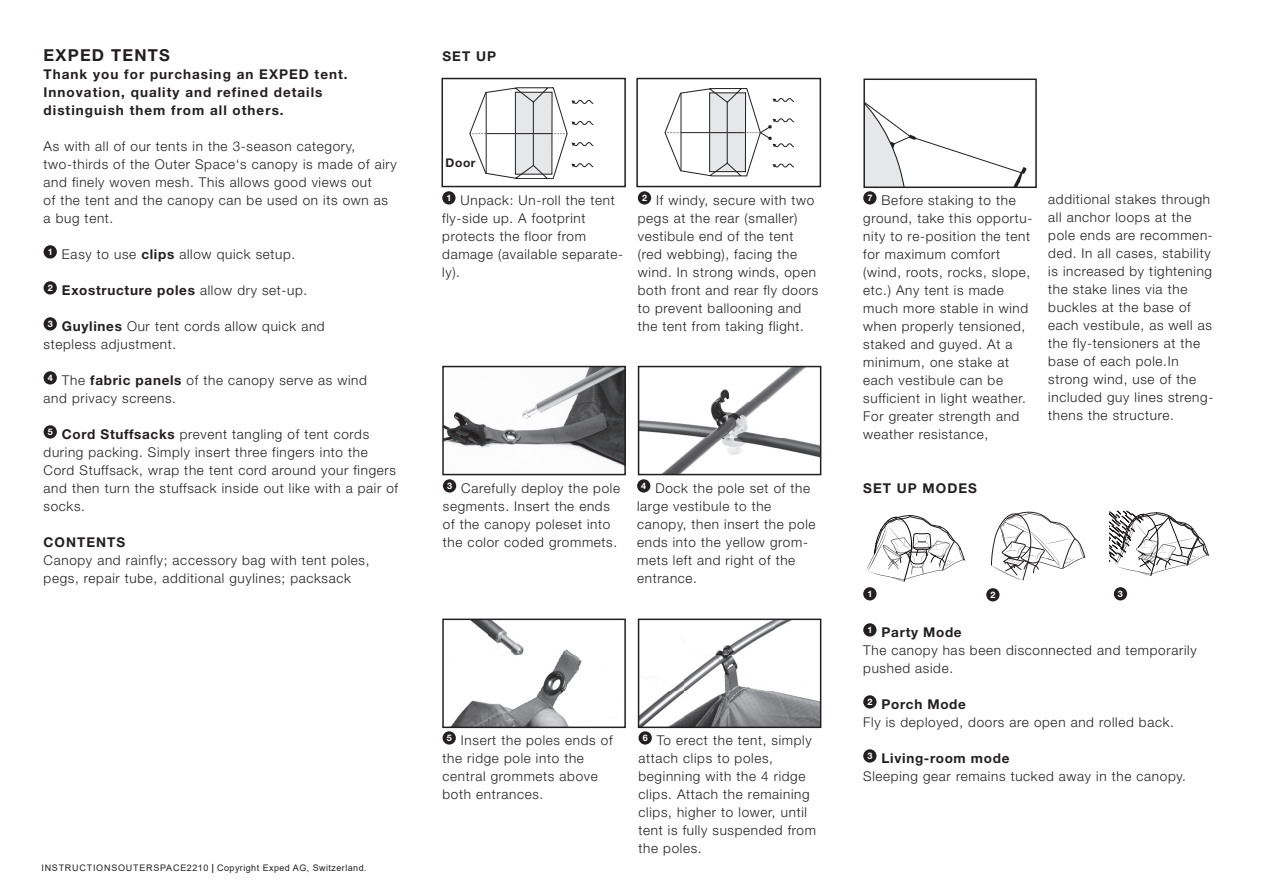
<style>
.page{position:relative;width:1263px;height:893px;background:#fff}
.page>*{position:absolute;margin:0;border:0;box-sizing:border-box;transform-origin:0 0}
.t1{font:700 16.5px "Helvetica Neue LT";letter-spacing:.075em;color:#231f20}
.t2{font:300 13.5px/18px "Helvetica Neue LT";letter-spacing:.05em;color:#231f20}
.t3{font:700 13.5px/18px "Helvetica Neue LT";letter-spacing:.075em;color:#231f20}
.t4{font:700 13.5px "Helvetica Neue LT";letter-spacing:.05em;color:#231f20}
.t5{font:700 12px "Helvetica Neue LT";color:#231f20}
.t6{font:9px "Arial";letter-spacing:.05em;color:#231f20}
.t7{font:700 9px "Helvetica Neue LT";color:#fff}
.s1{font-weight:700}
.s2{font-weight:300}
.s3{font-family:"Helvetica Neue LT";font-weight:700}
</style>
<div class="page">
<div style="left:44px;top:245px;width:13px;height:14px;background:#231f20;border-radius:50%"></div>
<div style="left:44px;top:281px;width:13px;height:14px;background:#231f20;border-radius:50%"></div>
<div style="left:44px;top:317px;width:13px;height:14px;background:#231f20;border-radius:50%"></div>
<div style="left:44px;top:371px;width:13px;height:14px;background:#231f20;border-radius:50%"></div>
<div style="left:44px;top:425px;width:13px;height:14px;background:#231f20;border-radius:50%"></div>
<div style="left:442px;top:191px;width:13px;height:14px;background:#231f20;border-radius:50%"></div>
<svg style="left:469px;top:87px;width:124px;height:92px"></svg>
<div style="left:441px;top:78px;width:185px;height:109px;border:2px solid #231f20"></div>
<div style="left:638px;top:191px;width:13px;height:14px;background:#231f20;border-radius:50%"></div>
<div style="left:637px;top:479px;width:13px;height:14px;background:#231f20;border-radius:50%"></div>
<div style="left:638px;top:731px;width:14px;height:14px;background:#231f20;border-radius:50%"></div>
<div style="left:863px;top:191px;width:13px;height:14px;background:#231f20;border-radius:50%"></div>
<div style="left:443px;top:731px;width:13px;height:14px;background:#231f20;border-radius:50%"></div>
<svg style="left:665px;top:88px;width:129px;height:88px"></svg>
<div style="left:636px;top:78px;width:185px;height:109px;border:2px solid #231f20"></div>
<div style="left:443px;top:479px;width:13px;height:14px;background:#231f20;border-radius:50%"></div>
<div style="left:863px;top:623px;width:13px;height:14px;background:#231f20;border-radius:50%"></div>
<div style="left:863px;top:695px;width:13px;height:14px;background:#231f20;border-radius:50%"></div>
<div style="left:863px;top:749px;width:13px;height:14px;background:#231f20;border-radius:50%"></div>
<div style="left:863px;top:587px;width:13px;height:13px;background:#231f20;border-radius:50%"></div>
<div style="left:986px;top:588px;width:13px;height:13px;background:#231f20;border-radius:50%"></div>
<div style="left:1114px;top:587px;width:13px;height:13px;background:#231f20;border-radius:50%"></div>
<svg style="left:866px;top:515px;width:99px;height:67px"></svg>
<svg style="left:991px;top:511px;width:94px;height:70px"></svg>
<svg style="left:1109px;top:511px;width:100px;height:65px"></svg>
<img style="left:445px;top:369px;width:178px;height:97px">
<div style="left:442px;top:366px;width:184px;height:109px;border:2px solid #231f20"></div>
<img style="left:452px;top:622px;width:135px;height:103px">
<div style="left:442px;top:619px;width:184px;height:109px;border:2px solid #231f20"></div>
<img style="left:641px;top:622px;width:177px;height:103px">
<div style="left:638px;top:619px;width:183px;height:109px;border:2px solid #231f20"></div>
<img style="left:641px;top:369px;width:177px;height:103px">
<div style="left:638px;top:366px;width:183px;height:109px;border:2px solid #231f20"></div>
<svg style="left:866px;top:103px;width:161px;height:82px"></svg>
<div style="left:863px;top:79px;width:174px;height:109px;border:2px solid #231f20"></div>
<p class="t1" style="left:44px;top:44px;width:128px">EXPED TENTS</p>
<p class="t3" style="left:44px;top:64px;width:306px">Thank you for purchasing an EXPED tent.<br>Innovation, quality and refined details distinguish them from all others.</p>
<p class="t2" style="left:44px;top:136px;width:355px">As with all of our tents in the 3-season category, two-thirds of the Outer Space‘s canopy is made of airy and finely woven mesh. This allows good views out<br>of the tent and the canopy can be used on its own as a bug tent.</p>
<p class="t2" style="left:48px;top:244px;width:249px"><sup>1</sup> Easy to use <span class="s1">clips</span> allow quick setup.</p>
<p class="t4" style="left:48px;top:281px;width:261px"><sup>2</sup> Exostructure poles <span class="s2">allow dry set-up.</span></p>
<p class="t2" style="left:44px;top:316px;width:283px;text-indent:4px"><sup>3</sup> <span class="s1">Guylines</span> Our tent cords allow quick and stepless adjustment.</p>
<p class="t2" style="left:44px;top:370px;width:325px;text-indent:4px"><sup>4</sup> The <span class="s1">fabric panels</span> of the canopy serve as wind and privacy screens.</p>
<p class="t2" style="left:44px;top:424px;width:356px;text-indent:4px"><sup>5</sup> <span class="s1">Cord Stuffsacks</span> prevent tangling of tent cords during packing. Simply insert three fingers into the Cord Stuffsack, wrap the tent cord around your fingers and then turn the stuffsack inside out like with a pair of socks.</p>
<p class="t3" style="left:44px;top:532px;width:83px">CONTENTS</p>
<p class="t2" style="left:44px;top:550px;width:327px">Canopy and rainfly; accessory bag with tent poles, pegs, repair tube, additional guylines; packsack</p>
<p class="t6" style="left:41px;top:861px;width:327px">INSTRUCTIONSOUTERSPACE2210 <span class="s3">|</span> Copyright Exped AG, Switzerland.</p>
<p class="t3" style="left:443px;top:46px;width:55px">SET UP</p>
<p class="t5" style="left:446px;top:156px;width:32px">Door</p>
<p class="t2" style="left:442px;top:190px;width:182px;text-indent:4px"><sup>1</sup> Unpack: Un-roll the tent fly-side up. A footprint protects the floor from damage (available separate&shy;ly).</p>
<p class="t2" style="left:638px;top:190px;width:182px;text-indent:4px"><sup>2</sup> If windy, secure with two pegs at the rear (smaller) vestibule end of the tent (red webbing), facing the wind. In strong winds, open both front and rear fly doors to prevent ballooning and the tent from taking flight.</p>
<p class="t2" style="left:863px;top:190px;width:171px;text-indent:4px"><sup>7</sup> Before staking to the ground, take this opportu&shy;nity to re-position the tent for maximum comfort (wind, roots, rocks, slope, etc.) Any tent is made much more stable in wind when properly tensioned, staked and guyed. At a minimum, one stake at each vestibule can be sufficient in light weather.<br>For greater strength and weather resistance,</p>
<p class="t2" style="left:1048px;top:190px;width:167px">additional stakes through all anchor loops at the pole ends are recommen&shy;ded. In all cases, stability is increased by tightening the stake lines via the buckles at the base of each vestibule, as well as the fly-tensioners at the base of each pole.In strong wind, use of the included guy lines streng&shy;thens the structure.</p>
<p class="t2" style="left:443px;top:478px;width:179px;text-indent:4px"><sup>3</sup> Carefully deploy the pole segments. Insert the ends of the canopy poleset into the color coded grommets.</p>
<p class="t3" style="left:863px;top:479px;width:115px">SET UP MODES</p>
<p class="t2" style="left:637px;top:478px;width:180px;text-indent:4px"><sup>4</sup> Dock the pole set of the large vestibule to the canopy, then insert the pole ends into the yellow grom&shy;mets left and right of the entrance.</p>
<p class="t2" style="left:443px;top:730px;width:171px;text-indent:4px"><sup>5</sup> Insert the poles ends of the ridge pole into the central grommets above both entrances.</p>
<p class="t2" style="left:638px;top:730px;width:179px;text-indent:4px"><sup>6</sup> To erect the tent, simply attach clips to poles, beginning with the 4 ridge clips. Attach the remaining clips, higher to lower, until tent is fully suspended from the poles.</p>
<p class="t7" style="left:867px;top:588px;width:7px">1</p>
<p class="t7" style="left:990px;top:589px;width:7px">2</p>
<p class="t7" style="left:1118px;top:588px;width:7px">3</p>
<p class="t2" style="left:863px;top:622px;width:335px;text-indent:4px"><sup>1</sup> <span class="s1">Party Mode<br></span>The canopy has been disconnected and temporarily pushed aside.</p>
<p class="t2" style="left:863px;top:694px;width:312px;text-indent:4px"><sup>2</sup> <span class="s1">Porch Mode<br></span>Fly is deployed, doors are open and rolled back.</p>
<p class="t2" style="left:863px;top:748px;width:324px;text-indent:4px"><sup>3</sup> <span class="s1">Living-room mode<br></span>Sleeping gear remains tucked away in the canopy.</p>
</div>
